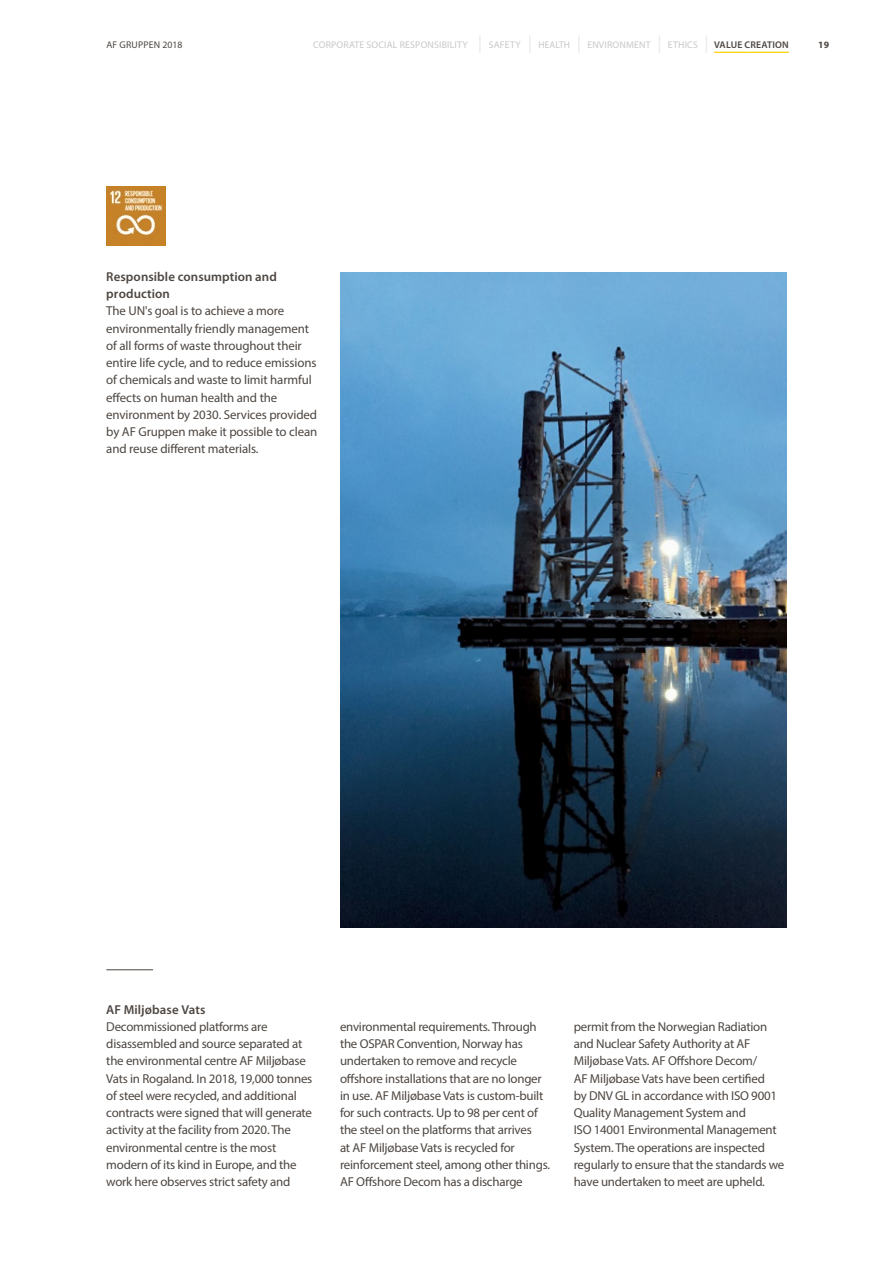
<style>
.page{position:relative;width:893px;height:1263px;background:#fff}
.page>*{position:absolute;margin:0;border:0;box-sizing:border-box;transform-origin:0 0}
.t1{font:12.9px/17.2px "Myriad Pro";letter-spacing:-.02em;color:#4d4641}
.t2{font:600 12.9px/17.2px "Myriad Pro";letter-spacing:.005em;color:#4d4641}
.t3{font:9.75px "Myriad Pro";letter-spacing:.02em;color:#c8c8c7}
.t4{font:9.75px "Myriad Pro";letter-spacing:.02em;color:#4d4641}
.t5{font:600 9.75px "Myriad Pro";letter-spacing:.02em;color:#4d4641}
.t6{font:700 9.75px "Myriad Pro";color:#4d4641}
</style>
<div class="page">
<svg style="left:706px;top:35px;width:1px;height:18px"></svg>
<svg style="left:659px;top:35px;width:1px;height:18px"></svg>
<svg style="left:529px;top:35px;width:2px;height:18px"></svg>
<svg style="left:578px;top:35px;width:2px;height:18px"></svg>
<svg style="left:479px;top:35px;width:2px;height:18px"></svg>
<hr style="left:714px;top:52px;width:75px;height:1px;background:#ffd000">
<img style="left:341px;top:272px;width:445px;height:655px">
<hr style="left:106px;top:969px;width:47px;height:1px;background:#4d4641">
<img style="left:106px;top:186px;width:60px;height:60px">
<p class="t4" style="left:106px;top:39px;width:77px">AF GRUPPEN 2018</p>
<p class="t3" style="left:313px;top:39px;width:156px">CORPORATE SOCIAL RESPONSIBILITY</p>
<p class="t3" style="left:489px;top:39px;width:33px">SAFETY</p>
<p class="t3" style="left:539px;top:39px;width:33px">HEALTH</p>
<p class="t3" style="left:587px;top:39px;width:65px">ENVIRONMENT</p>
<p class="t3" style="left:668px;top:39px;width:31px">ETHICS</p>
<p class="t5" style="left:714px;top:39px;width:76px">VALUE CREATION</p>
<p class="t6" style="left:818px;top:39px;width:12px">19</p>
<p class="t2" style="left:106px;top:268px;width:172px">Responsible consumption and production</p>
<p class="t1" style="left:106px;top:302px;width:212px">The UN's goal is to achieve a more environmentally friendly management of all forms of waste throughout their entire life cycle, and to reduce emissions of chemicals and waste to limit harmful effects on human health and the environment by 2030. Services provided by AF Gruppen make it possible to clean and reuse different materials.</p>
<p class="t2" style="left:106px;top:1001px;width:101px">AF Miljøbase Vats</p>
<p class="t1" style="left:106px;top:1018px;width:208px">Decommissioned platforms are disassembled and source separated at the environmental centre AF Miljøbase Vats in Rogaland. In 2018, 19,000 tonnes of steel were recycled, and additional contracts were signed that will generate activity at the facility from 2020. The environmental centre is the most modern of its kind in Europe, and the work here observes strict safety and</p>
<p class="t1" style="left:340px;top:1018px;width:212px">environmental requirements. Through the OSPAR Convention, Norway has undertaken to remove and recycle offshore installations that are no longer in use. AF Miljøbase Vats is custom-built for such contracts. Up to 98 per cent of the steel on the platforms that arrives<br>at AF Miljøbase Vats is recycled for reinforcement steel, among other things.<br>AF Offshore Decom has a discharge</p>
<p class="t1" style="left:574px;top:1017px;width:212px">permit from the Norwegian Radiation and Nuclear Safety Authority at AF Miljøbase Vats. AF Offshore Decom/<br>AF Miljøbase Vats have been certified<br>by DNV GL in accordance with ISO 9001<br>Quality Management System and<br>ISO 14001 Environmental Management System. The operations are inspected regularly to ensure that the standards we have undertaken to meet are upheld.</p>
</div>
